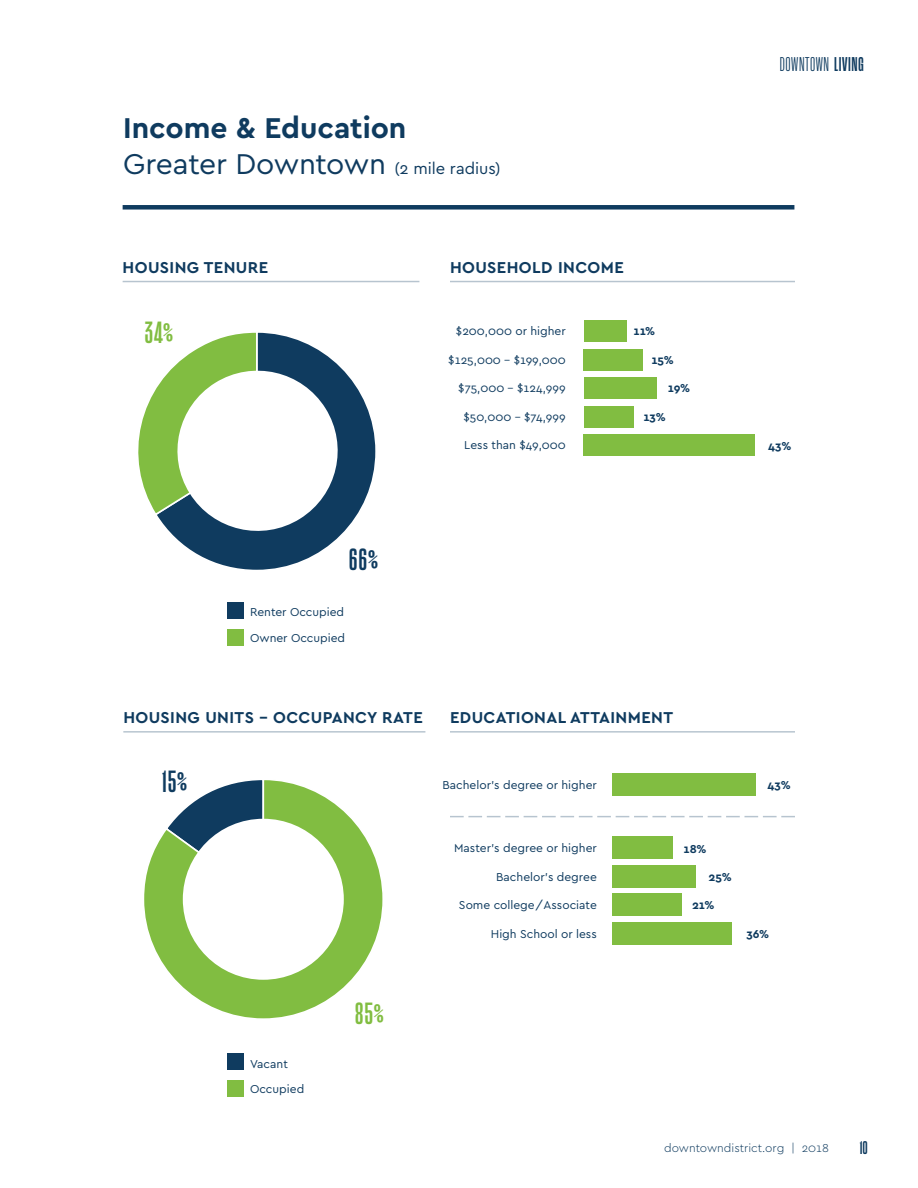
<style>
.page{position:relative;width:918px;height:1188px;background:#fff}
.page>*{position:absolute;margin:0;border:0;box-sizing:border-box;transform-origin:0 0}
.t1{font:700 30px/36px "Cera";color:#0f3b5f}
.t2{font:30px "Action Cond Bold Grade 1";color:#0f3b5f}
.t3{font:30px "Action Cond Bold Grade 1";color:#81bd41}
.t4{font:19.5px "Action Cond Regular Grade 1";letter-spacing:.025em;color:#0f3b5f}
.t5{font:18px "Action Cond Bold Grade 1";color:#0f3b5f}
.t6{font:700 16.5px "Cera";letter-spacing:.025em;color:#0f3b5f}
.t7{font:12px/25.5px "Cera";color:#0f3b5f}
.t8{font:700 12px "Cera";letter-spacing:-.01em;color:#0f3b5f}
.t9{font:300 12px "Cera";color:#0f3b5f}
.s1{font-weight:400}
.s2{font-weight:400;font-size:16.5px}
.s3{font-family:"Action Cond Bold Grade 1"}
</style>
<div class="page">
<hr style="left:123px;top:281px;width:296px;height:1px;background:#0f3b5f">
<hr style="left:450px;top:281px;width:345px;height:1px;background:#0f3b5f">
<hr style="left:123px;top:731px;width:302px;height:2px;background:#0f3b5f">
<hr style="left:450px;top:731px;width:345px;height:2px;background:#0f3b5f">
<svg style="left:450px;top:816px;width:345px;height:1px"></svg>
<svg style="left:180px;top:377px;width:196px;height:193px"></svg>
<svg style="left:138px;top:332px;width:211px;height:210px"></svg>
<svg style="left:144px;top:780px;width:239px;height:239px"></svg>
<div style="left:183px;top:819px;width:161px;height:161px;background:#fff;border-radius:50%"></div>
<div style="left:227px;top:1054px;width:16px;height:16px;background:#0f3b5f"></div>
<div style="left:227px;top:1081px;width:16px;height:16px;background:#81bd41"></div>
<div style="left:227px;top:602px;width:16px;height:17px;background:#0f3b5f"></div>
<div style="left:227px;top:629px;width:16px;height:17px;background:#81bd41"></div>
<div style="left:584px;top:349px;width:59px;height:22px;background:#81bd41"></div>
<div style="left:584px;top:377px;width:73px;height:22px;background:#81bd41"></div>
<div style="left:584px;top:406px;width:50px;height:22px;background:#81bd41"></div>
<div style="left:584px;top:434px;width:171px;height:22px;background:#81bd41"></div>
<div style="left:584px;top:320px;width:43px;height:22px;background:#81bd41"></div>
<div style="left:612px;top:837px;width:60px;height:22px;background:#81bd41"></div>
<div style="left:612px;top:865px;width:83px;height:23px;background:#81bd41"></div>
<div style="left:612px;top:893px;width:70px;height:23px;background:#81bd41"></div>
<div style="left:612px;top:922px;width:120px;height:22px;background:#81bd41"></div>
<div style="left:612px;top:773px;width:143px;height:23px;background:#81bd41"></div>
<div style="left:123px;top:205px;width:671px;height:5px;background:#0f3b5f"></div>
<h1 class="t1" style="left:123px;top:109px;width:379px">Income &amp; Education<br><span class="s1">Greater Downtown</span> <span class="s2">(2 mile radius)</span></h1>
<h3 class="t6" style="left:123px;top:256px;width:147px">HOUSING TENURE</h3>
<h3 class="t6" style="left:450px;top:256px;width:175px">HOUSEHOLD INCOME</h3>
<h1 class="t3" style="left:144px;top:317px;width:30px">34%</h1>
<p class="t7" style="left:456px;top:318px;width:111px">$200,000 or higher</p>
<p class="t7" style="left:448px;top:346px;width:119px">$125,000 – $199,000</p>
<p class="t7" style="left:458px;top:375px;width:109px">$75,000 – $124,999</p>
<p class="t7" style="left:463px;top:403px;width:104px">$50,000 – $74,999</p>
<p class="t7" style="left:464px;top:432px;width:103px">Less than $49,000</p>
<p class="t8" style="left:634px;top:323px;width:23px">11%</p>
<p class="t8" style="left:651px;top:352px;width:24px">15%</p>
<p class="t8" style="left:668px;top:380px;width:24px">19%</p>
<p class="t8" style="left:643px;top:409px;width:24px">13%</p>
<h1 class="t2" style="left:349px;top:544px;width:30px">66%</h1>
<p class="t7" style="left:250px;top:599px;width:97px">Renter Occupied<br>Owner Occupied</p>
<h3 class="t6" style="left:123px;top:706px;width:301px">HOUSING UNITS – OCCUPANCY RATE</h3>
<h3 class="t6" style="left:450px;top:706px;width:225px">EDUCATIONAL ATTAINMENT</h3>
<h2 class="t4" style="left:780px;top:54px;width:86px">DOWNTOWN <span class="s3">LIVING</span></h2>
<p class="t8" style="left:768px;top:438px;width:25px">43%</p>
<h1 class="t2" style="left:162px;top:766px;width:26px">15%</h1>
<p class="t7" style="left:250px;top:1050px;width:56px">Vacant<br>Occupied</p>
<h1 class="t3" style="left:355px;top:997px;width:30px">85%</h1>
<p class="t7" style="left:442px;top:772px;width:156px">Bachelor’s degree or higher</p>
<p class="t8" style="left:768px;top:777px;width:25px">43%</p>
<p class="t7" style="left:454px;top:835px;width:144px">Master’s degree or higher</p>
<p class="t7" style="left:496px;top:863px;width:102px">Bachelor’s degree</p>
<p class="t7" style="left:459px;top:892px;width:139px">Some college/Associate</p>
<p class="t7" style="left:491px;top:920px;width:107px">High School or less</p>
<p class="t8" style="left:684px;top:841px;width:24px">18%</p>
<p class="t8" style="left:709px;top:869px;width:25px">25%</p>
<p class="t8" style="left:692px;top:897px;width:24px">21%</p>
<p class="t8" style="left:747px;top:926px;width:24px">36%</p>
<p class="t9" style="left:664px;top:1140px;width:166px">downtowndistrict.org | 2018</p>
<h3 class="t5" style="left:860px;top:1138px;width:10px">10</h3>
</div>
